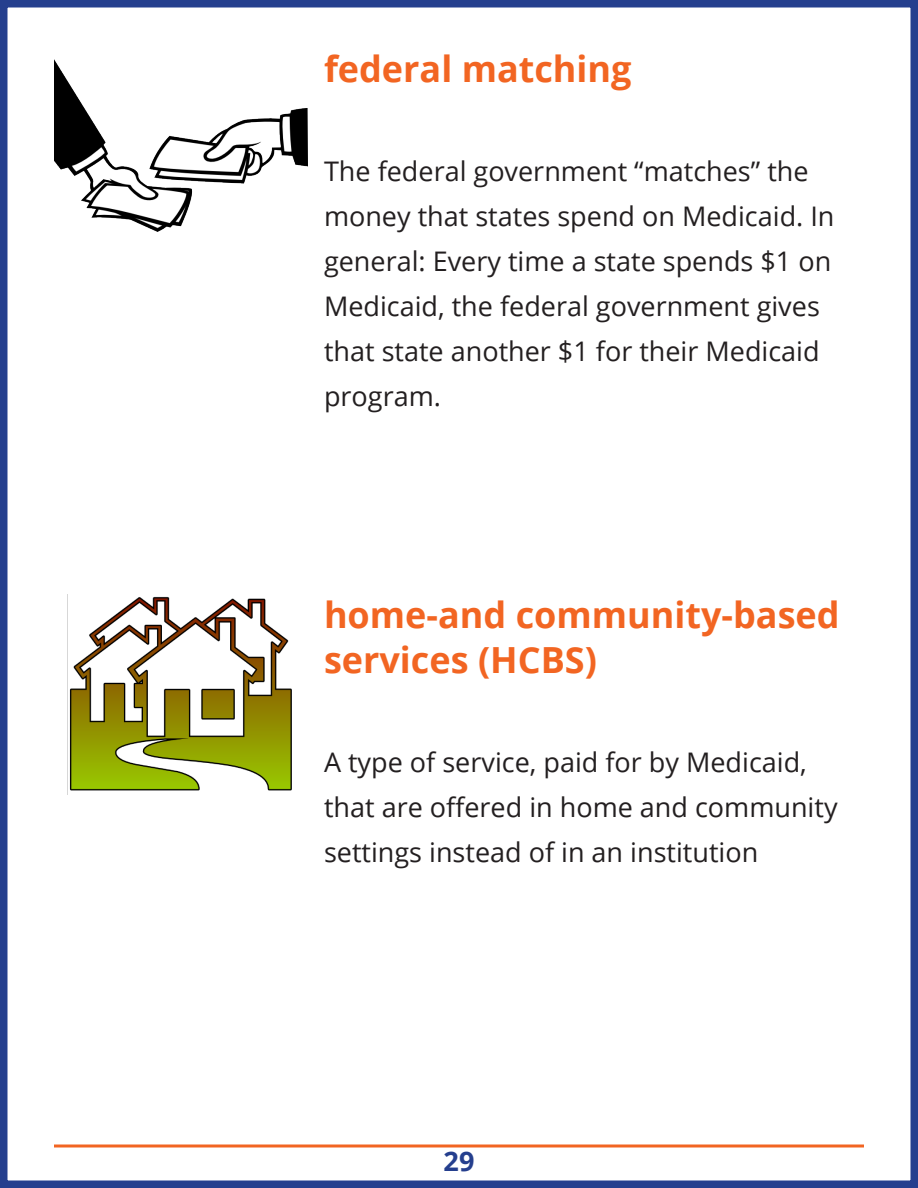
<style>
.page{position:relative;width:918px;height:1188px;background:#fff}
.page>*{position:absolute;margin:0;border:0;box-sizing:border-box;transform-origin:0 0}
.Header_Lv_2{font:700 36px/45px "Open Sans";color:#f26522}
.Body_Text__P{font:27px/45px "Open Sans";color:#231f20}
.t1{font:700 27px "Open Sans";color:#253f8e}
</style>
<div class="page">
<div style="left:0;top:0;width:918px;height:1188px;border:8px solid #253f8e"></div>
<svg style="left:54px;top:1144px;width:810px;height:4px;background:#f58b59"></svg>
<img style="left:54px;top:60px;width:254px;height:172px">
<img style="left:69px;top:596px;width:223px;height:195px">
<p class="Header_Lv_2" style="left:324px;top:45px;width:309px">federal matching</p>
<p class="Body_Text__P" style="left:324px;top:148px;width:512px">The federal government “matches” the money that states spend on Medicaid. In general: Every time a state spends $1 on Medicaid, the federal government gives that state another $1 for their Medicaid program.</p>
<p class="Header_Lv_2" style="left:324px;top:591px;width:517px">home-and community-based services (HCBS)</p>
<p class="Body_Text__P" style="left:324px;top:739px;width:515px">A type of service, paid for by Medicaid, that are offered in home and community settings instead of in an institution</p>
<p class="t1" style="left:444px;top:1142px;width:32px">29</p>
</div>
